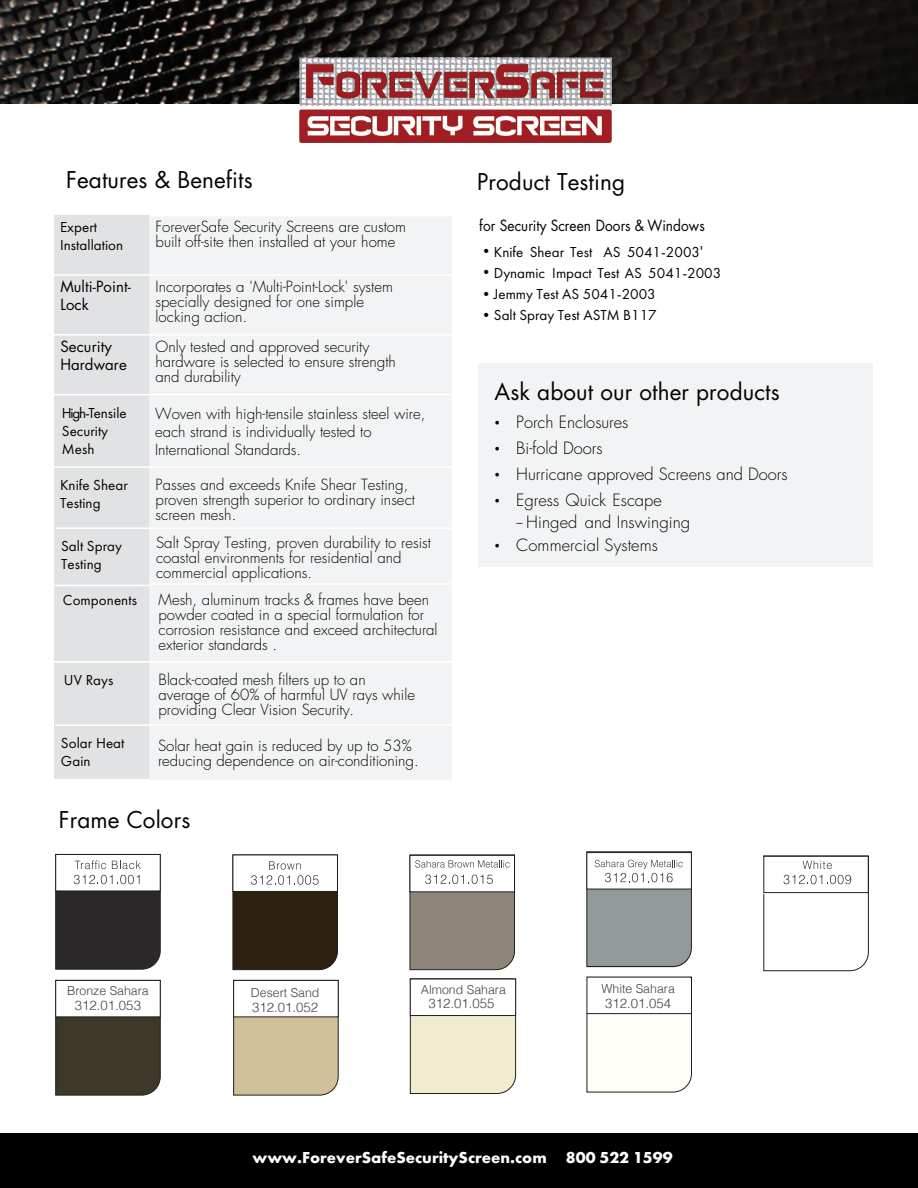
<style>
.page{position:relative;width:918px;height:1188px;background:#fff}
.page>*{position:absolute;margin:0;border:0;box-sizing:border-box;transform-origin:0 0}
.Subhead{font:22.5px "Futura";letter-spacing:.005em;color:#030303}
.body_copy{font:300 16.5px "Futura";color:#030303}
.t1{font:700 16.5px "Futura PT";color:#fff}
.body_copy-2{font:300 15px/15px "Futura";color:#030303}
.body_copy-3{font:15px/18px "Futura PT";color:#030303}
.body_copy-4{font:15px/18px "Futura";letter-spacing:.005em;color:#030303}
.body_copy-5{font:15px "Futura";letter-spacing:.005em;color:#030303;scale:.91 1}
.t2{font:300 13.2px "Helvetica";color:#414042}
.t3{font:300 12.3px "Helvetica";color:#414042}
.s1{font-family:"Guardian Sans"}
</style>
<div class="page">
<div style="left:54px;top:215px;width:96px;height:564px;background:#e1e2e4"></div>
<div style="left:150px;top:217px;width:302px;height:563px;background:#f2f3f4"></div>
<hr style="left:54px;top:274px;width:96px;height:2px;background:#fff">
<hr style="left:150px;top:274px;width:302px;height:2px;background:#fff">
<hr style="left:54px;top:334px;width:96px;height:2px;background:#fff">
<hr style="left:150px;top:334px;width:302px;height:2px;background:#fff">
<hr style="left:54px;top:394px;width:96px;height:1px;background:#fff">
<hr style="left:150px;top:394px;width:302px;height:1px;background:#fff">
<hr style="left:54px;top:466px;width:96px;height:2px;background:#fff">
<hr style="left:150px;top:466px;width:302px;height:2px;background:#fff">
<hr style="left:54px;top:585px;width:96px;height:1px;background:#fff">
<hr style="left:150px;top:583px;width:302px;height:2px;background:#fff">
<hr style="left:56px;top:527px;width:96px;height:2px;background:#fff">
<hr style="left:152px;top:527px;width:302px;height:2px;background:#fff">
<div style="left:478px;top:363px;width:395px;height:204px;background:#f2f3f4"></div>
<hr style="left:55px;top:724px;width:96px;height:2px;background:#fff">
<hr style="left:151px;top:724px;width:302px;height:2px;background:#fff">
<hr style="left:54px;top:661px;width:96px;height:2px;background:#fff">
<hr style="left:150px;top:661px;width:302px;height:2px;background:#fff">
<svg style="left:763px;top:855px;width:106px;height:116px"></svg>
<svg style="left:55px;top:854px;width:106px;height:116px"></svg>
<svg style="left:233px;top:855px;width:105px;height:115px"></svg>
<svg style="left:410px;top:855px;width:105px;height:115px"></svg>
<svg style="left:586px;top:851px;width:106px;height:116px"></svg>
<div style="left:55px;top:980px;width:106px;height:115px;background:#3d3928"></div>
<div style="left:56px;top:980px;width:104px;height:37px;background:#fff;border:1px solid #211e1e"></div>
<svg style="left:233px;top:980px;width:106px;height:115px;background:#cbbd97"></svg>
<div style="left:233px;top:980px;width:105px;height:37px;background:#fff;border:1px solid #211e1e"></div>
<div style="left:410px;top:978px;width:106px;height:116px;background:#f1ebd0"></div>
<div style="left:410px;top:979px;width:106px;height:36px;background:#fff"></div>
<div style="left:410px;top:979px;width:106px;height:37px;border:1px solid #211e1e"></div>
<div style="left:586px;top:1014px;width:106px;height:79px;background:#fffef6"></div>
<div style="left:587px;top:977px;width:105px;height:37px;border:1px solid #211e1e"></div>
<div style="left:0;top:1134px;width:918px;height:54px;background:#000"></div>
<img style="left:0;top:0;width:918px;height:104px">
<img style="left:300px;top:57px;width:311px;height:86px">
<p class="Subhead" style="left:66px;top:164px;width:188px">Features &amp; Benefits</p>
<p class="body_copy-3" style="left:60px;top:218px;width:65px">Expert<br>Installation</p>
<p class="body_copy-2" style="left:156px;top:219px;width:252px">ForeverSafe Security Screens are custom built off-site then installed at your home</p>
<p class="body_copy-4" style="left:60px;top:278px;width:72px">Multi-Point-<br>Lock</p>
<p class="body_copy-2" style="left:156px;top:279px;width:239px">Incorporates a 'Multi-Point-Lock' system specially designed for one simple locking action.</p>
<p class="body_copy-4" style="left:60px;top:337px;width:68px">Security<br>Hardware</p>
<p class="body_copy-2" style="left:156px;top:339px;width:242px">Only tested and approved security hardware is selected to ensure strength and durability</p>
<p class="body_copy-3" style="left:62px;top:404px;width:66px">High-Tensile<br>Security<br>Mesh</p>
<p class="body_copy-2" style="left:155px;top:404px;width:272px;line-height:18px">Woven with high-tensile stainless steel wire, each strand is individually tested to<br>International Standards.</p>
<p class="body_copy-3" style="left:60px;top:476px;width:69px">Knife Shear<br>Testing</p>
<p class="body_copy-2" style="left:156px;top:478px;width:261px">Passes and exceeds Knife Shear Testing, proven strength superior to ordinary insect screen mesh.</p>
<h1 class="Subhead" style="left:477px;top:167px;width:150px">Product Testing</h1>
<p class="body_copy-5" style="left:479px;top:215px;width:249px">for Security Screen Doors &amp; Windows</p>
<p class="body_copy-3" style="left:479px;top:243px;width:225px">•Knife Shear Test AS 5041-2003'</p>
<p class="body_copy-3" style="left:479px;top:264px;width:244px">•Dynamic Impact Test AS 5041-2003</p>
<p class="body_copy-3" style="left:479px;top:285px;width:178px">•Jemmy Test AS 5041-2003</p>
<p class="body_copy-3" style="left:479px;top:306px;width:179px">•Salt Spray Test ASTM B117</p>
<p class="Subhead" style="left:495px;top:376px;width:287px">Ask about our other products</p>
<p class="body_copy" style="left:495px;top:411px;width:135px"><span class="s1">•</span> Porch Enclosures</p>
<p class="body_copy" style="left:495px;top:437px;width:109px"><span class="s1">•</span> Bi-fold Doors</p>
<p class="body_copy" style="left:495px;top:463px;width:294px"><span class="s1">•</span> Hurricane approved Screens and Doors</p>
<p class="body_copy" style="left:495px;top:489px;width:168px"><span class="s1">•</span> Egress Quick Escape</p>
<p class="body_copy" style="left:516px;top:511px;width:176px"><span class="s1">–</span> Hinged and Inswinging</p>
<p class="body_copy-2" style="left:156px;top:535px;width:276px">Salt Spray Testing, proven durability to resist coastal environments for residential and commercial applications.</p>
<p class="body_copy-3" style="left:61px;top:537px;width:63px">Salt Spray</p>
<p class="body_copy" style="left:495px;top:534px;width:164px"><span class="s1">•</span> Commercial Systems</p>
<p class="body_copy-3" style="left:61px;top:555px;width:42px">Testing</p>
<p class="body_copy-3" style="left:63px;top:591px;width:76px">Components</p>
<p class="body_copy-2" style="left:159px;top:592px;width:281px">Mesh, aluminum tracks &amp; frames have been powder coated in a special formulation for corrosion resistance and exceed architectural exterior standards .</p>
<p class="body_copy-3" style="left:64px;top:671px;width:51px">UV Rays</p>
<p class="body_copy-2" style="left:159px;top:673px;width:258px">Black-coated mesh filters up to an average of 60% of harmful UV rays while providing Clear Vision Security.</p>
<p class="body_copy-3" style="left:61px;top:734px;width:65px">Solar Heat<br>Gain</p>
<p class="body_copy-2" style="left:158px;top:738px;width:262px">Solar heat gain is reduced by up to 53% reducing dependence on air-conditioning.</p>
<h1 class="Subhead" style="left:59px;top:804px;width:133px">Frame Colors</h1>
<p class="t3" style="left:67px;top:981px;width:83px">Bronze Sahara</p>
<p class="t2" style="left:75px;top:994px;width:68px">312.01.053</p>
<p class="t3" style="left:251px;top:982px;width:70px">Desert Sand</p>
<p class="t2" style="left:252px;top:996px;width:67px">312.01.052</p>
<p class="t3" style="left:421px;top:979px;width:87px">Almond Sahara</p>
<p class="t2" style="left:429px;top:992px;width:67px">312.01.055</p>
<p class="t3" style="left:602px;top:978px;width:75px">White Sahara</p>
<p class="t2" style="left:605px;top:992px;width:67px">312.01.054</p>
<p class="t1" style="left:253px;top:1146px;width:422px">www.ForeverSafeSecurityScreen.com 800 522 1599</p>
</div>
